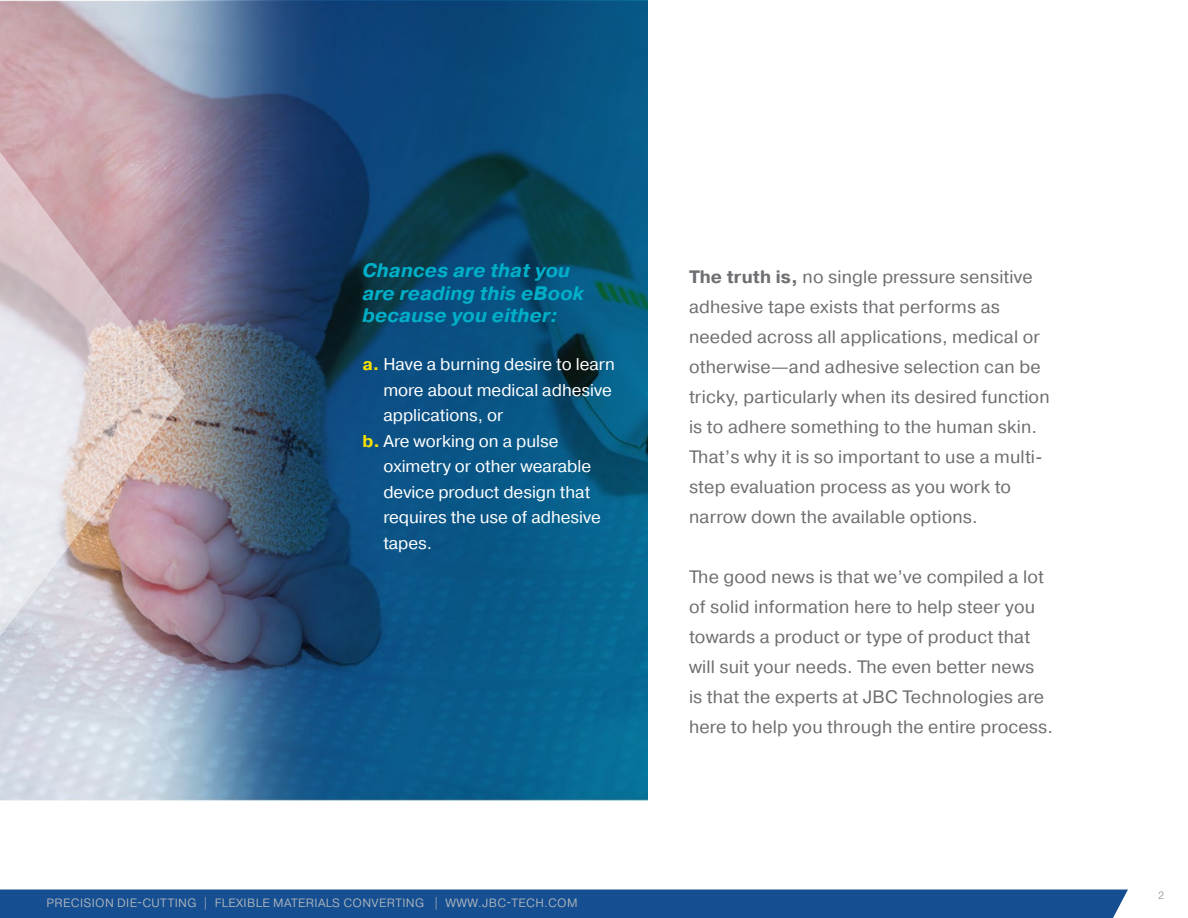
<style>
.page{position:relative;width:1188px;height:918px;background:#fff}
.page>*{position:absolute;margin:0;border:0;box-sizing:border-box;transform-origin:0 0}
.t1{font:italic 700 19.5px/22.5px "Pragmatica";letter-spacing:.01em;color:#00afc8}
.t2{font:18px/30px "Pragmatica";letter-spacing:.01em;color:#6d6e71}
.t3{font:17.1px "Pragmatica";color:#fff}
.t4{font:300 12px "Pragmatica";letter-spacing:.03em;color:#bcbec0}
.t5{font:300 10.5px "Pragmatica";color:#939598}
.s1{font-weight:700;color:#f9e200}
.s2{font-weight:700}
</style>
<div class="page">
<img style="left:0;top:0;width:648px;height:800px">
<svg style="left:0;top:31px;width:185px;height:726px;background:#cfbdc2"></svg>
<div style="left:0;top:890px;width:1128px;height:28px;background:#164f91"></div>
<p class="t1" style="left:362px;top:260px;width:223px">Chances are that you are reading this eBook because you either:</p>
<p class="t3" style="left:362px;top:354px;width:254px"><span class="s1">a.</span> Have a burning desire to learn</p>
<p class="t3" style="left:383px;top:379px;width:230px">more about medical adhesive</p>
<p class="t3" style="left:383px;top:405px;width:122px">applications, or</p>
<p class="t3" style="left:362px;top:430px;width:198px"><span class="s1">b.</span> Are working on a pulse</p>
<p class="t3" style="left:383px;top:456px;width:209px">oximetry or other wearable</p>
<p class="t3" style="left:383px;top:481px;width:208px">device product design that</p>
<p class="t3" style="left:383px;top:507px;width:219px">requires the use of adhesive</p>
<p class="t3" style="left:383px;top:532px;width:50px">tapes.</p>
<p class="t4" style="left:46px;top:895px;width:533px">PRECISION DIE-CUTTING | FLEXIBLE MATERIALS CONVERTING | WWW.JBC-TECH.COM</p>
<p class="t2" style="left:689px;top:262px;width:362px"><span class="s2">The truth is,</span> no single pressure sensitive adhesive tape exists that performs as needed across all applications, medical or otherwise—and adhesive selection can be tricky, particularly when its desired function is to adhere something to the human skin.<br>That’s why it is so important to use a multi&shy;step evaluation process as you work to narrow down the available options.</p>
<p class="t2" style="left:689px;top:562px;width:366px">The good news is that we’ve compiled a lot of solid information here to help steer you towards a product or type of product that will suit your needs. The even better news<br>is that the experts at JBC Technologies are here to help you through the entire process.</p>
<p class="t5" style="left:1158px;top:889px;width:8px">2</p>
</div>
